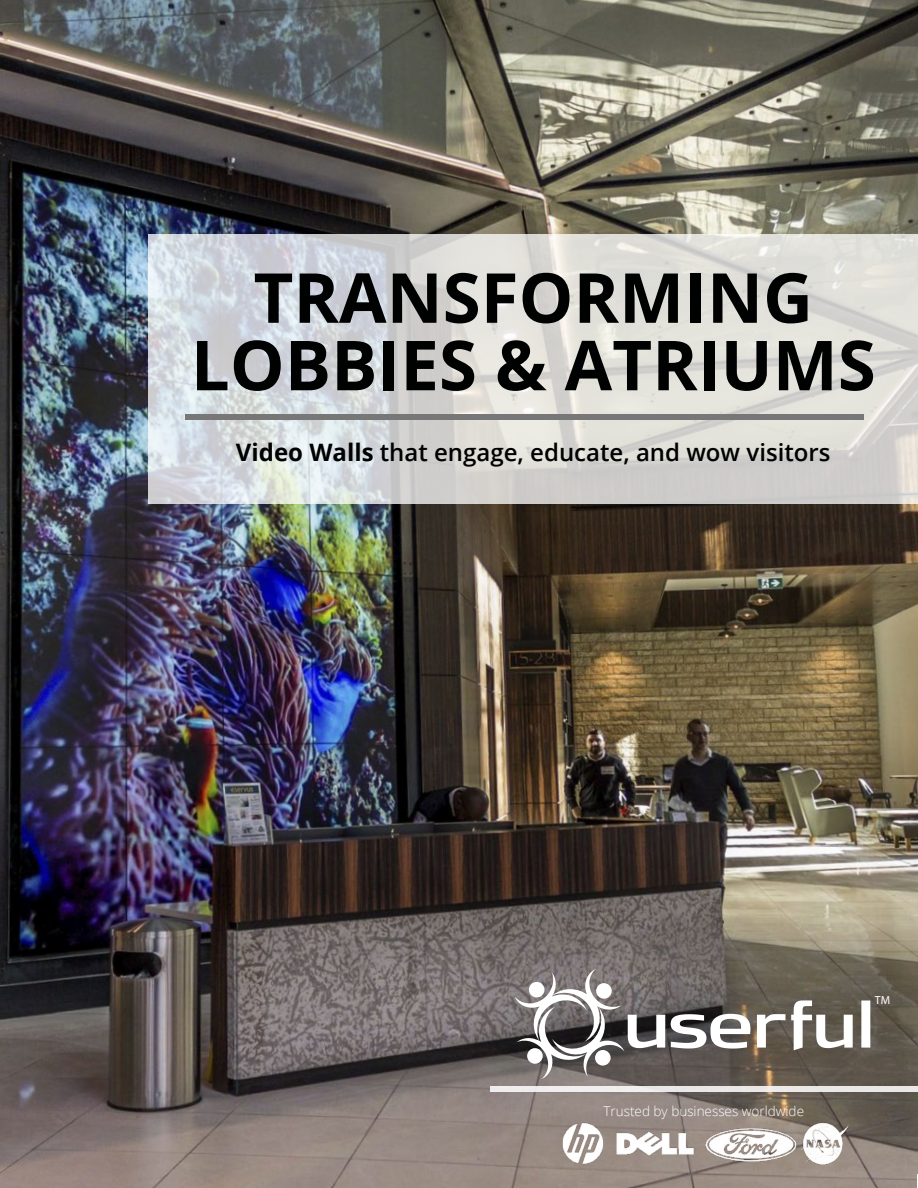
<style>
.page{position:relative;width:918px;height:1188px;background:#fff}
.page>*{position:absolute;margin:0;border:0;box-sizing:border-box;transform-origin:0 0}
.t1{font:700 69px/67.5px "Open Sans";color:#000101;text-align:center}
.t2{font:600 24px "Open Sans";color:#000101}
.t3{font:300 13.5px "Open Sans";color:#fff}
.t4{font:11.7px "Myriad Pro";color:#fff}
.s1{font-weight:700}
</style>
<div class="page">
<img style="left:0;top:0;width:918px;height:1188px">
<svg style="left:148px;top:234px;width:770px;height:270px;background:#d9dad8"></svg>
<svg style="left:671px;top:1014px;width:79px;height:35px"></svg>
<svg style="left:757px;top:1014px;width:28px;height:34px"></svg>
<svg style="left:791px;top:1000px;width:62px;height:50px"></svg>
<svg style="left:861px;top:1001px;width:9px;height:47px"></svg>
<svg style="left:515px;top:969px;width:150px;height:110px"></svg>
<div style="left:595px;top:1050px;width:16px;height:16px;background:#fff;border-radius:50%"></div>
<img style="left:555px;top:1122px;width:298px;height:42px">
<div style="left:490px;top:1086px;width:428px;height:6px;background:#eae9e8"></div>
<div style="left:185px;top:414px;width:679px;height:6px;background:#777"></div>
<h1 class="t1" style="left:191px;top:262px;width:686px">TRANSFORMING<br>LOBBIES &amp; ATRIUMS</h1>
<p class="t2" style="left:236px;top:436px;width:596px"><span class="s1">Video Walls</span> that engage, educate, and wow visitors</p>
<p class="t3" style="left:604px;top:1102px;width:202px">Trusted by businesses worldwide</p>
<p class="t4" style="left:875px;top:993px;width:17px">TM</p>
</div>
